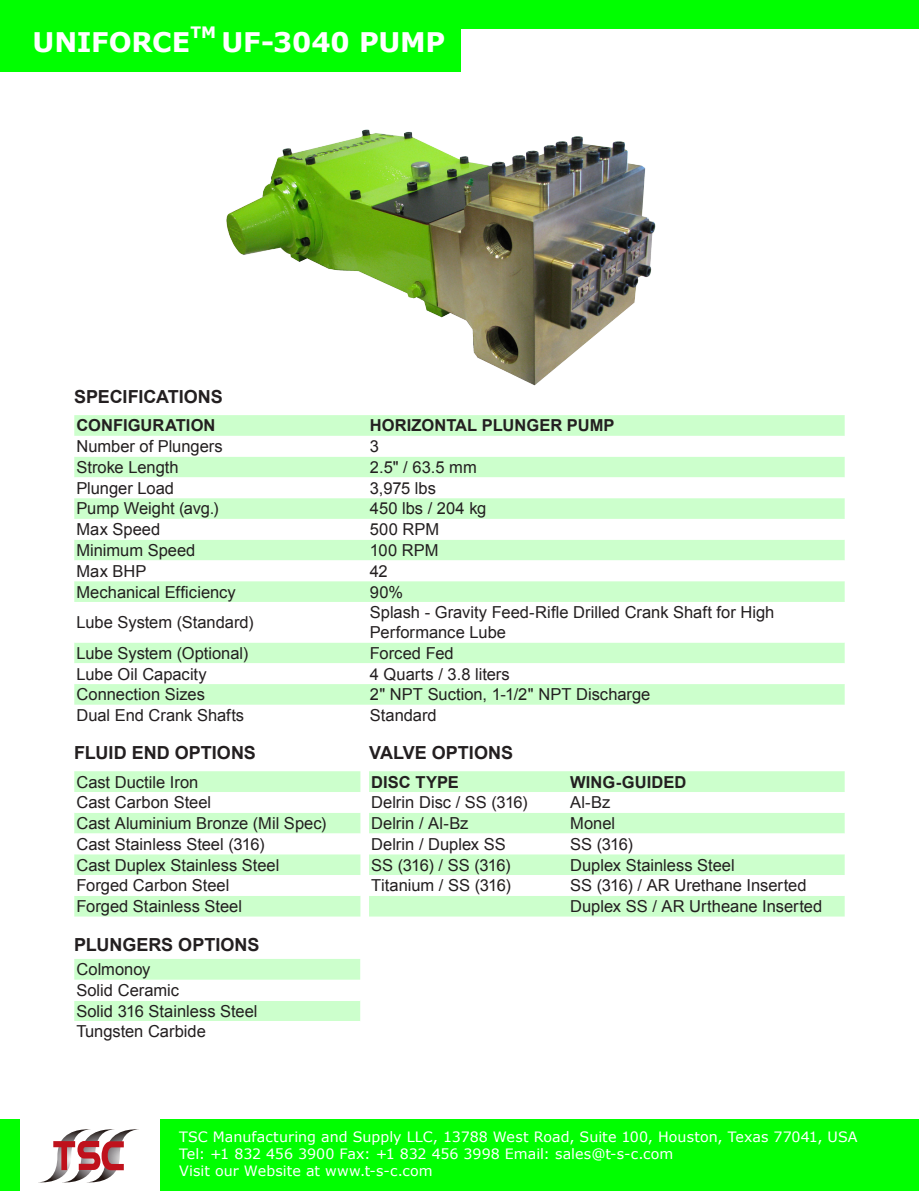
<style>
.page{position:relative;width:919px;height:1191px;background:#fff}
.page>*{position:absolute;margin:0;border:0;box-sizing:border-box;transform-origin:0 0}
.t1{font:700 27px "Verdana";letter-spacing:-.005em;color:#fff}
.t2{font:700 18px "Arial";color:#231f20}
.t3{font:16.5px/19.8px "Arial";color:#231f20}
.t4{font:700 16.5px "Arial";letter-spacing:.005em;color:#231f20}
.t5{font:16.5px "Arial";letter-spacing:-.035em;color:#231f20}
.t6{font:700 15.75px "Verdana";color:#fff}
.t7{font:14.25px "Verdana";letter-spacing:.005em;color:#fff}
</style>
<div class="page">
<div style="left:0;top:1120px;width:19px;height:71px;background:#0f0"></div>
<div style="left:160px;top:1120px;width:758px;height:71px;background:#0f0"></div>
<svg style="left:38px;top:1129px;width:101px;height:54px"></svg>
<div style="left:0;top:0;width:460px;height:72px;background:#0f0"></div>
<div style="left:454px;top:0;width:464px;height:29px;background:#0f0"></div>
<img style="left:226px;top:129px;width:430px;height:257px">
<div style="left:74px;top:415px;width:770px;height:21px;background:#cfc"></div>
<svg style="left:74px;top:457px;width:770px;height:248px"></svg>
<div style="left:369px;top:771px;width:475px;height:145px;background:#cfc"></div>
<svg style="left:369px;top:792px;width:475px;height:103px"></svg>
<svg style="left:74px;top:771px;width:286px;height:145px"></svg>
<div style="left:74px;top:959px;width:286px;height:62px;background:#cfc"></div>
<div style="left:74px;top:979px;width:286px;height:21px;background:#fff"></div>
<p class="t1" style="left:33px;top:23px;width:159px">UNIFORCE</p>
<p class="t6" style="left:190px;top:22px;width:27px">TM</p>
<p class="t1" style="left:221px;top:23px;width:225px">UF-3040 PUMP</p>
<p class="t2" style="left:74px;top:385px;width:150px">SPECIFICATIONS</p>
<p class="t4" style="left:76px;top:414px;width:141px">CONFIGURATION</p>
<p class="t4" style="left:370px;top:414px;width:246px">HORIZONTAL PLUNGER PUMP</p>
<p class="t3" style="left:76px;top:437px;width:148px">Number of Plungers</p>
<p class="t3" style="left:370px;top:437px;width:11px">3</p>
<p class="t3" style="left:76px;top:457px;width:104px">Stroke Length</p>
<p class="t3" style="left:370px;top:457px;width:108px">2.5" / 63.5 mm</p>
<p class="t3" style="left:76px;top:478px;width:99px">Plunger Load</p>
<p class="t3" style="left:370px;top:478px;width:68px">3,975 lbs</p>
<p class="t3" style="left:76px;top:499px;width:144px">Pump Weight (avg.)</p>
<p class="t3" style="left:370px;top:499px;width:118px">450 lbs / 204 kg</p>
<p class="t3" style="left:76px;top:520px;width:85px">Max Speed</p>
<p class="t3" style="left:370px;top:520px;width:71px">500 RPM</p>
<p class="t3" style="left:76px;top:540px;width:120px">Minimum Speed</p>
<p class="t3" style="left:370px;top:540px;width:70px">100 RPM</p>
<p class="t3" style="left:76px;top:561px;width:72px">Max BHP</p>
<p class="t3" style="left:370px;top:561px;width:19px">42</p>
<p class="t3" style="left:76px;top:582px;width:161px">Mechanical Efficiency</p>
<p class="t3" style="left:370px;top:582px;width:35px">90%</p>
<p class="t3" style="left:76px;top:612px;width:179px">Lube System (Standard)</p>
<p class="t3" style="left:370px;top:603px;width:406px">Splash - Gravity Feed-Rifle Drilled Crank Shaft for High<br>Performance Lube</p>
<p class="t3" style="left:76px;top:643px;width:173px">Lube System (Optional)</p>
<p class="t3" style="left:370px;top:643px;width:85px">Forced Fed</p>
<p class="t3" style="left:76px;top:664px;width:132px">Lube Oil Capacity</p>
<p class="t3" style="left:370px;top:664px;width:141px">4 Quarts / 3.8 liters</p>
<p class="t3" style="left:76px;top:685px;width:130px">Connection Sizes</p>
<p class="t3" style="left:370px;top:685px;width:282px">2" NPT Suction, 1-1/2" NPT Discharge</p>
<p class="t3" style="left:76px;top:705px;width:169px">Dual End Crank Shafts</p>
<p class="t3" style="left:370px;top:705px;width:68px">Standard</p>
<p class="t2" style="left:74px;top:741px;width:183px">FLUID END OPTIONS</p>
<p class="t2" style="left:369px;top:741px;width:145px">VALVE OPTIONS</p>
<p class="t3" style="left:76px;top:772px;width:123px">Cast Ductile Iron</p>
<p class="t3" style="left:76px;top:792px;width:136px">Cast Carbon Steel</p>
<p class="t3" style="left:76px;top:813px;width:251px">Cast Aluminium Bronze (Mil Spec)</p>
<p class="t3" style="left:76px;top:834px;width:190px">Cast Stainless Steel (316)</p>
<p class="t3" style="left:76px;top:855px;width:204px">Cast Duplex Stainless Steel</p>
<p class="t3" style="left:76px;top:875px;width:154px">Forged Carbon Steel</p>
<p class="t3" style="left:76px;top:896px;width:167px">Forged Stainless Steel</p>
<p class="t2" style="left:74px;top:933px;width:187px">PLUNGERS OPTIONS</p>
<p class="t3" style="left:76px;top:959px;width:76px">Colmonoy</p>
<p class="t3" style="left:76px;top:980px;width:104px">Solid Ceramic</p>
<p class="t3" style="left:76px;top:1001px;width:183px">Solid 316 Stainless Steel</p>
<p class="t3" style="left:76px;top:1022px;width:131px">Tungsten Carbide</p>
<p class="t4" style="left:371px;top:770px;width:89px">DISC TYPE</p>
<p class="t4" style="left:570px;top:770px;width:118px">WING-GUIDED</p>
<p class="t3" style="left:371px;top:792px;width:158px">Delrin Disc / SS (316)</p>
<p class="t3" style="left:570px;top:792px;width:42px">Al-Bz</p>
<p class="t3" style="left:371px;top:813px;width:99px">Delrin / Al-Bz</p>
<p class="t3" style="left:570px;top:813px;width:47px">Monel</p>
<p class="t3" style="left:371px;top:834px;width:136px">Delrin / Duplex SS</p>
<p class="t3" style="left:570px;top:834px;width:64px">SS (316)</p>
<p class="t5" style="left:371px;top:854px;width:141px">SS (316) / SS (316)</p>
<p class="t3" style="left:570px;top:855px;width:166px">Duplex Stainless Steel</p>
<p class="t3" style="left:371px;top:875px;width:141px">Titanium / SS (316)</p>
<p class="t3" style="left:570px;top:875px;width:238px">SS (316) / AR Urethane Inserted</p>
<p class="t3" style="left:570px;top:896px;width:253px">Duplex SS / AR Urtheane Inserted</p>
<p class="t7" style="left:179px;top:1127px;width:680px">TSC Manufacturing and Supply LLC, 13788 West Road, Suite 100, Houston, Texas 77041, USA</p>
<p class="t7" style="left:179px;top:1144px;width:496px">Tel: +1 832 456 3900 Fax: +1 832 456 3998 Email: sales@t-s-c.com</p>
<p class="t7" style="left:179px;top:1161px;width:255px">Visit our Website at www.t-s-c.com</p>
</div>
